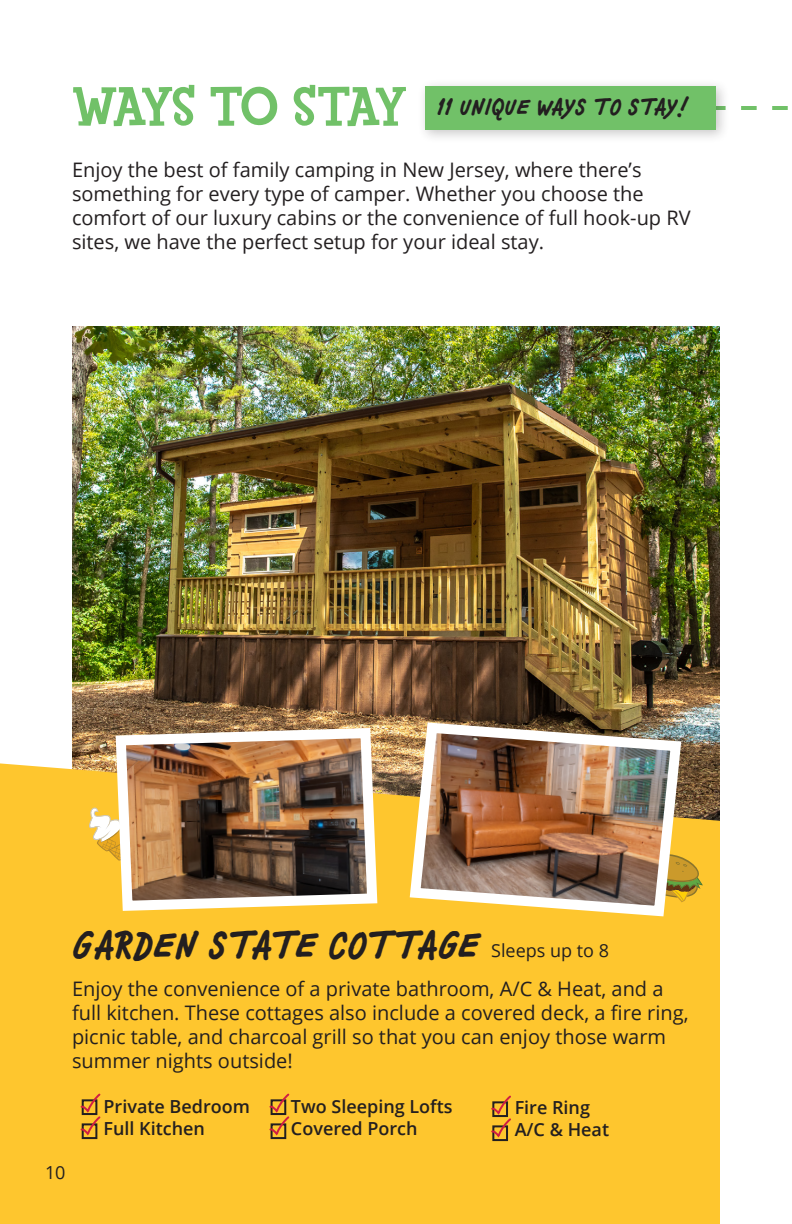
<style>
.page{position:relative;width:792px;height:1224px;background:#fff}
.page>*{position:absolute;margin:0;border:0;box-sizing:border-box;transform-origin:0 0}
.t1{font:800 56px "Fink";letter-spacing:-.075em;color:#71c168}
.t2{font:italic 700 40px "Chauncy Pro";letter-spacing:.015em;color:#231f20}
.t3{font:italic 700 24px "Chauncy Pro";letter-spacing:.015em;color:#231f20}
.t4{font:20px/24px "Open Sans";color:#231f20}
.t5{font:600 18px "Open Sans";color:#231f20}
.t6{font:18px "Open Sans";color:#231f20}
</style>
<div class="page">
<img style="left:72px;top:327px;width:648px;height:436px">
<div style="left:0;top:763px;width:720px;height:461px;background:#fec62e"></div>
<svg style="left:88px;top:807px;width:22px;height:54px"></svg>
<svg style="left:741px;top:106px;width:47px;height:4px"></svg>
<svg style="left:687px;top:851px;width:16px;height:51px"></svg>
<img style="left:110px;top:723px;width:273px;height:193px">
<img style="left:404px;top:717px;width:283px;height:205px">
<div style="left:82px;top:1123px;width:15px;height:16px;border:2px solid #231f20"></div>
<div style="left:271px;top:1123px;width:15px;height:16px;border:2px solid #231f20"></div>
<div style="left:492px;top:1125px;width:16px;height:16px;border:2px solid #231f20"></div>
<svg style="left:79px;top:1092px;width:23px;height:45px"></svg>
<svg style="left:268px;top:1092px;width:23px;height:45px"></svg>
<svg style="left:490px;top:1094px;width:23px;height:45px"></svg>
<div style="left:417px;top:78px;width:313px;height:66px;background:#231f20;opacity:.25"></div>
<div style="left:425px;top:86px;width:291px;height:43px;background:#71c168"></div>
<p class="t1" style="left:72px;top:72px;width:337px">WAYS TO STAY</p>
<p class="t3" style="left:437px;top:92px;width:252px">11 UNIQUE WAYS TO STAY!</p>
<p class="t4" style="left:72px;top:157px;width:620px">Enjoy the best of family camping in New Jersey, where there’s something for every type of camper. Whether you choose the comfort of our luxury cabins or the convenience of full hook-up RV sites, we have the perfect setup for your ideal stay.</p>
<p class="t2" style="left:72px;top:919px;width:409px">GARDEN STATE COTTAGE</p>
<p class="t6" style="left:491px;top:938px;width:119px">Sleeps up to 8</p>
<p class="t4" style="left:72px;top:976px;width:618px">Enjoy the convenience of a private bathroom, A/C &amp; Heat, and a full kitchen. These cottages also include a covered deck, a fire ring, picnic table, and charcoal grill so that you can enjoy those warm summer nights outside!</p>
<p class="t5" style="left:104px;top:1095px;width:148px">Private Bedroom</p>
<p class="t5" style="left:104px;top:1116px;width:103px">Full Kitchen</p>
<p class="t5" style="left:291px;top:1095px;width:163px">Two Sleeping Lofts</p>
<p class="t5" style="left:291px;top:1116px;width:128px">Covered Porch</p>
<p class="t5" style="left:515px;top:1096px;width:77px">Fire Ring</p>
<p class="t5" style="left:515px;top:1117px;width:96px">A/C &amp; Heat</p>
<p class="t6" style="left:45px;top:1160px;width:22px">10</p>
</div>
